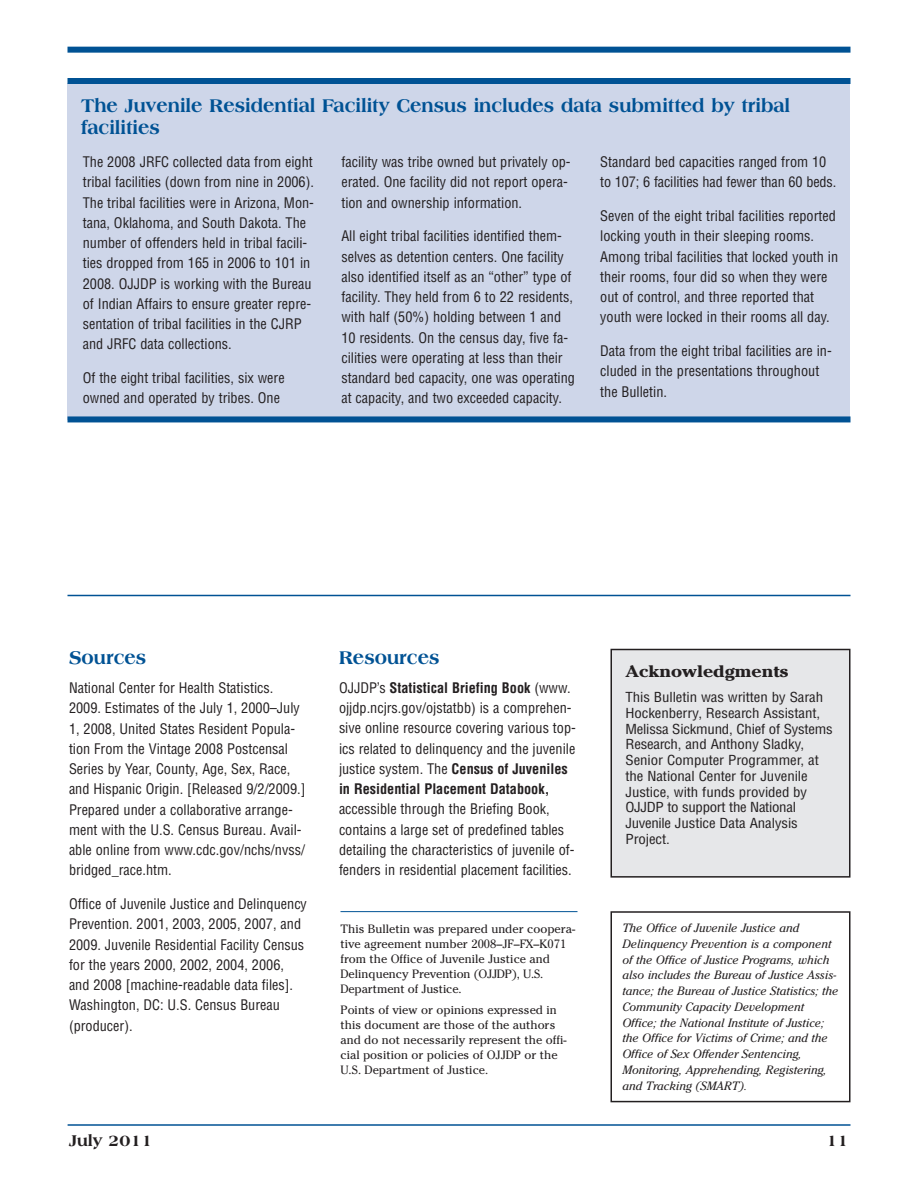
<style>
.page{position:relative;width:918px;height:1188px;background:#fff}
.page>*{position:absolute;margin:0;border:0;box-sizing:border-box;transform-origin:0 0}
.t1{font:800 19.5px/22.5px "Americana BT";color:#005294;scale:.95 1}
.t2{font:700 16.5px "Cheltenham";letter-spacing:-.005em;color:#231f20;scale:1.15 1}
.t3{font:800 16.5px "Americana BT";color:#231f20}
.t4{font:condensed 14.25px/20.2px "Helvetica";color:#231f20}
.t5{font:condensed 13.5px/15.8px "Helvetica";letter-spacing:-.005em;color:#231f20;scale:1.1 1}
.t6{font:italic 12px/15.8px "Cheltenham";letter-spacing:-.005em;color:#231f20}
.t7{font:12px/15px "Cheltenham";color:#231f20}
.s1{font-weight:700}
</style>
<div class="page">
<div style="left:611px;top:650px;width:239px;height:227px;background:#e6e7e9"></div>
<div style="left:68px;top:83px;width:782px;height:337px;background:#ced6e9"></div>
<hr style="left:68px;top:1124px;width:782px;height:2px;background:#005294">
<div style="left:68px;top:47px;width:782px;height:6px;background:#005294"></div>
<div style="left:610px;top:649px;width:240px;height:229px;border:2px solid #231f20"></div>
<div style="left:68px;top:78px;width:782px;height:6px;background:#005294"></div>
<div style="left:68px;top:416px;width:782px;height:6px;background:#005294"></div>
<hr style="left:340px;top:911px;width:238px;height:1px;background:#005294">
<div style="left:610px;top:911px;width:240px;height:191px;border:2px solid #231f20"></div>
<hr style="left:68px;top:595px;width:782px;height:1px;background:#005294">
<h2 class="t1" style="left:81px;top:94px;width:748px">The Juvenile Residential Facility Census includes data submitted by tribal facilities</h2>
<p class="t4" style="left:83px;top:152px;width:233px">The 2008 JRFC collected data from eight tribal facilities (down from nine in 2006).<br>The tribal facilities were in Arizona, Mon&shy;tana, Oklahoma, and South Dakota. The number of offenders held in tribal facili&shy;ties dropped from 165 in 2006 to 101 in 2008. OJJDP is working with the Bureau of Indian Affairs to ensure greater repre&shy;sentation of tribal facilities in the CJRP and JRFC data collections.</p>
<p class="t4" style="left:83px;top:368px;width:203px">Of the eight tribal facilities, six were owned and operated by tribes. One</p>
<p class="t4" style="left:600px;top:152px;width:238px">Standard bed capacities ranged from 10 to 107; 6 facilities had fewer than 60 beds.</p>
<p class="t4" style="left:600px;top:206px;width:239px">Seven of the eight tribal facilities reported locking youth in their sleeping rooms.<br>Among tribal facilities that locked youth in their rooms, four did so when they were out of control, and three reported that youth were locked in their rooms all day.</p>
<p class="t4" style="left:600px;top:341px;width:233px">Data from the eight tribal facilities are in&shy;cluded in the presentations throughout the Bulletin.</p>
<p class="t4" style="left:341px;top:152px;width:231px">facility was tribe owned but privately op&shy;erated. One facility did not report opera&shy;tion and ownership information.</p>
<p class="t4" style="left:341px;top:226px;width:235px">All eight tribal facilities identified them&shy;selves as detention centers. One facility also identified itself as an “other” type of facility. They held from 6 to 22 residents, with half (50%) holding between 1 and 10 residents. On the census day, five fa&shy;cilities were operating at less than their standard bed capacity, one was operating at capacity, and two exceeded capacity.</p>
<p class="t1" style="left:69px;top:646px;width:83px">Sources</p>
<p class="t4" style="left:69px;top:678px;width:238px">National Center for Health Statistics.<br>2009. Estimates of the July 1, 2000–July 1, 2008, United States Resident Popula&shy;tion From the Vintage 2008 Postcensal Series by Year, County, Age, Sex, Race, and Hispanic Origin. [Released 9/2/2009.] Prepared under a collaborative arrange&shy;ment with the U.S. Census Bureau. Avail&shy;able online from www.cdc.gov/nchs/nvss/ bridged_race.htm.</p>
<p class="t4" style="left:69px;top:894px;width:239px">Office of Juvenile Justice and Delinquency Prevention. 2001, 2003, 2005, 2007, and 2009. Juvenile Residential Facility Census for the years 2000, 2002, 2004, 2006, and 2008 [machine-readable data files].<br>Washington, DC: U.S. Census Bureau (producer).</p>
<p class="t1" style="left:339px;top:646px;width:107px">Resources</p>
<p class="t4" style="left:339px;top:678px;width:238px">OJJDP’s <span class="s1">Statistical Briefing Book</span> (www. ojjdp.ncjrs.gov/ojstatbb) is a comprehen&shy;sive online resource covering various top&shy;ics related to delinquency and the juvenile justice system. The <span class="s1">Census of Juveniles in Residential Placement Databook, </span>accessible through the Briefing Book, contains a large set of predefined tables detailing the characteristics of juvenile of&shy;fenders in residential placement facilities.</p>
<p class="t7" style="left:340px;top:921px;width:236px">This Bulletin was prepared under coopera&shy;tive agreement number 2008–JF–FX–K071 from the Office of Juvenile Justice and Delinquency Prevention (OJJDP), U.S.<br>Department of Justice.</p>
<p class="t7" style="left:340px;top:1002px;width:228px">Points of view or opinions expressed in this document are those of the authors and do not necessarily represent the offi&shy;cial position or policies of OJJDP or the U.S. Department of Justice.</p>
<p class="t2" style="left:626px;top:662px;width:143px">Acknowledgments</p>
<p class="t5" style="left:626px;top:689px;width:190px">This Bulletin was written by Sarah<br>Hockenberry, Research Assistant,<br>Melissa Sickmund, Chief of Systems<br>Research, and Anthony Sladky,<br>Senior Computer Programmer, at the National Center for Juvenile<br>Justice, with funds provided by<br>OJJDP to support the National<br>Juvenile Justice Data Analysis<br>Project.</p>
<p class="t6" style="left:622px;top:920px;width:217px">The Office of Juvenile Justice and Delinquency Prevention is a component of the Office of Justice Programs, which also includes the Bureau of Justice Assis&shy;tance; the Bureau of Justice Statistics; the Community Capacity Development Office; the National Institute of Justice; the Office for Victims of Crime; and the Office of Sex Offender Sentencing, Monitoring, Apprehending, Registering, and Tracking (SMART).</p>
<p class="t3" style="left:69px;top:1131px;width:85px">July 2011</p>
<p class="t3" style="left:827px;top:1131px;width:24px">11</p>
</div>
